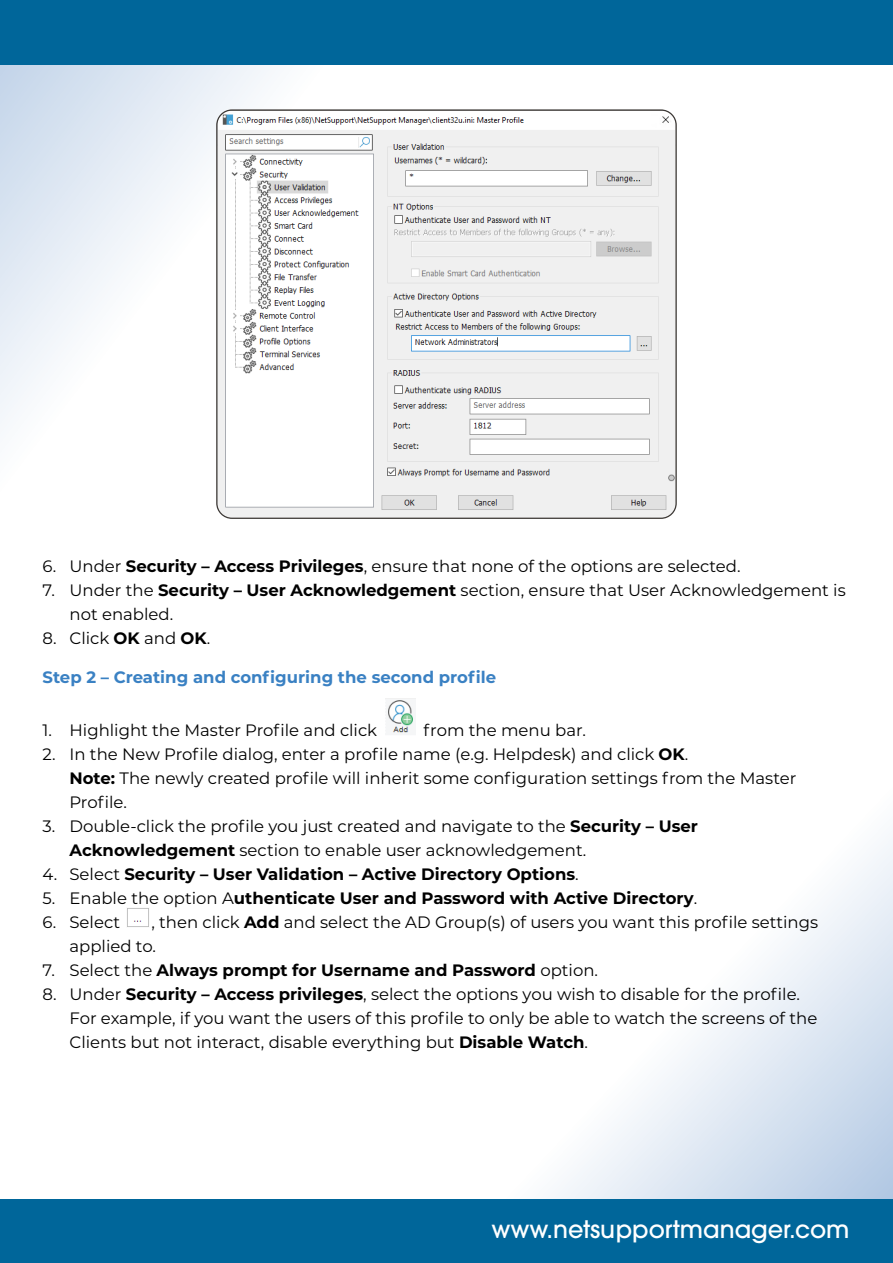
<style>
.page{position:relative;width:893px;height:1263px;background:#fff}
.page>*{position:absolute;margin:0;border:0;box-sizing:border-box;transform-origin:0 0}
.t1{font:500 24px "ITC Avant Garde Pro";color:#fff}
.t2{font:16.5px/24px "Montserrat";color:#000}
.t3{font:700 16.5px "Montserrat";color:#000}
.t4{font:700 16.5px "Montserrat";color:#3a81c3}
.s1{font-weight:700}
.s2{font-weight:400}
</style>
<div class="page">
<svg style="left:415px;top:698px;width:478px;height:501px"></svg>
<div style="left:0;top:1199px;width:893px;height:64px;background:#00669a"></div>
<svg style="left:0;top:65px;width:273px;height:359px"></svg>
<div style="left:0;top:0;width:893px;height:65px;background:#00669a"></div>
<img style="left:218px;top:110px;width:457px;height:408px">
<img style="left:385px;top:698px;width:30px;height:35px">
<img style="left:127px;top:908px;width:22px;height:19px">
<p class="t2" style="left:43px;top:553px;width:699px">6. Under <span class="s1">Security – Access Privileges</span>, ensure that none of the options are selected.</p>
<p class="t2" style="left:70px;top:577px;width:778px;text-indent:-27px">7. Under the <span class="s1">Security – User Acknowledgement</span> section, ensure that User Acknowledgement is not enabled.</p>
<p class="t2" style="left:43px;top:625px;width:169px">8. Click <span class="s1">OK</span> and <span class="s1">OK</span>.</p>
<p class="t4" style="left:43px;top:665px;width:455px">Step 2 – Creating and configuring the second profile</p>
<p class="t2" style="left:43px;top:717px;width:336px">1. Highlight the Master Profile and click</p>
<p class="t2" style="left:423px;top:717px;width:164px">from the menu bar.</p>
<p class="t2" style="left:70px;top:741px;width:728px;text-indent:-27px">2. In the New Profile dialog, enter a profile name (e.g. Helpdesk) and click <span class="s1">OK</span>.<br><span class="s1">Note:</span> The newly created profile will inherit some configuration settings from the Master<br>Profile.</p>
<p class="t2" style="left:70px;top:813px;width:630px;text-indent:-27px">3. Double-click the profile you just created and navigate to the <span class="s1">Security – User<br>Acknowledgement</span> section to enable user acknowledgement.</p>
<p class="t3" style="left:43px;top:862px;width:538px"><span class="s2">4. Select</span> Security – User Validation – Active Directory Options<span class="s2">.</span></p>
<p class="t3" style="left:43px;top:886px;width:656px"><span class="s2">5. Enable the option A</span>uthenticate User and Password with Active Directory<span class="s2">.</span></p>
<p class="t2" style="left:43px;top:909px;width:79px">6. Select</p>
<p class="t2" style="left:70px;top:909px;width:750px;text-indent:82px">, then click <span class="s1">Add</span> and select the AD Group(s) of users you want this profile settings applied to.</p>
<p class="t3" style="left:43px;top:958px;width:557px"><span class="s2">7. Select the</span> Always prompt for Username and Password <span class="s2">option.</span></p>
<p class="t2" style="left:70px;top:981px;width:749px;text-indent:-27px">8. Under <span class="s1">Security – Access privileges</span>, select the options you wish to disable for the profile.<br>For example, if you want the users of this profile to only be able to watch the screens of the<br>Clients but not interact, disable everything but <span class="s1">Disable Watch</span>.</p>
<h1 class="t1" style="left:491px;top:1214px;width:360px">www.netsupportmanager.com</h1>
</div>
